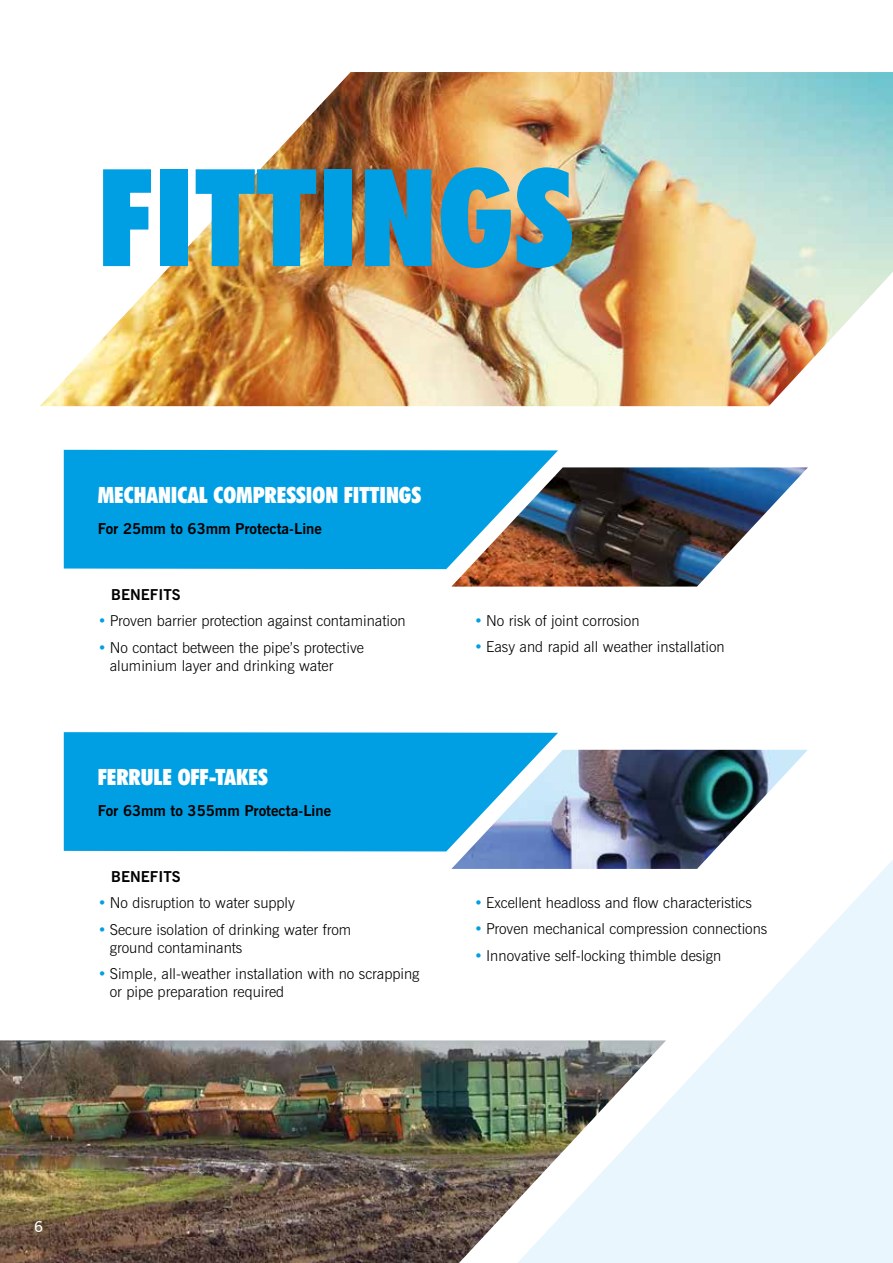
<style>
.page{position:relative;width:893px;height:1263px;background:#fff}
.page>*{position:absolute;margin:0;border:0;box-sizing:border-box;transform-origin:0 0}
.t1{font:900 condensed 135.75px "Futura BT";letter-spacing:.01em;color:#009fe3}
.t2{font:900 condensed 22.5px "Futura BT";color:#fff}
.t3{font:300 15px/18px "News Gothic BT";color:#000}
.t4{font:700 15px "News Gothic BT";color:#000}
.t5{font:600 15px "News Gothic BT";color:#fff}
.s1{color:#009fe3}
</style>
<div class="page">
<img style="left:0;top:1040px;width:517px;height:223px">
<svg style="left:517px;top:860px;width:376px;height:403px;fill:#eaf6fe"></svg>
<img style="left:40px;top:72px;width:853px;height:334px">
<div style="left:64px;top:450px;width:494px;height:119px;background:#009fe3"></div>
<img style="left:451px;top:467px;width:357px;height:120px">
<div style="left:64px;top:732px;width:494px;height:119px;background:#009fe3"></div>
<img style="left:451px;top:750px;width:356px;height:119px">
<h1 class="t1" style="left:98px;top:135px;width:477px">FITTINGS</h1>
<h2 class="t2" style="left:98px;top:481px;width:325px">MECHANICAL COMPRESSION FITTINGS</h2>
<p class="t4" style="left:98px;top:519px;width:226px">For 25mm to 63mm Protecta-Line</p>
<p class="t4" style="left:111px;top:585px;width:71px">BENEFITS</p>
<p class="t3" style="left:98px;top:612px;width:309px"><span class="s1">•</span> Proven barrier protection against contamination</p>
<p class="t3" style="left:110px;top:638px;width:256px;text-indent:-12px"><span class="s1">•</span> No contact between the pipe’s protective aluminium layer and drinking water</p>
<h2 class="t2" style="left:98px;top:764px;width:172px">FERRULE OFF-TAKES</h2>
<p class="t4" style="left:98px;top:802px;width:235px">For 63mm to 355mm Protecta-Line</p>
<p class="t4" style="left:111px;top:867px;width:71px">BENEFITS</p>
<p class="t3" style="left:98px;top:894px;width:199px"><span class="s1">•</span> No disruption to water supply</p>
<p class="t3" style="left:110px;top:920px;width:243px;text-indent:-12px"><span class="s1">•</span> Secure isolation of drinking water from ground contaminants</p>
<p class="t3" style="left:110px;top:965px;width:311px;text-indent:-12px"><span class="s1">•</span> Simple, all-weather installation with no scrapping or pipe preparation required</p>
<p class="t3" style="left:474px;top:611px;width:167px"><span class="s1">•</span> No risk of joint corrosion</p>
<p class="t3" style="left:474px;top:638px;width:252px"><span class="s1">•</span> Easy and rapid all weather installation</p>
<p class="t3" style="left:474px;top:893px;width:279px"><span class="s1">•</span> Excellent headloss and flow characteristics</p>
<p class="t3" style="left:474px;top:920px;width:295px"><span class="s1">•</span> Proven mechanical compression connections</p>
<p class="t3" style="left:474px;top:946px;width:249px"><span class="s1">•</span> Innovative self-locking thimble design</p>
<p class="t5" style="left:34px;top:1217px;width:11px">6</p>
</div>
